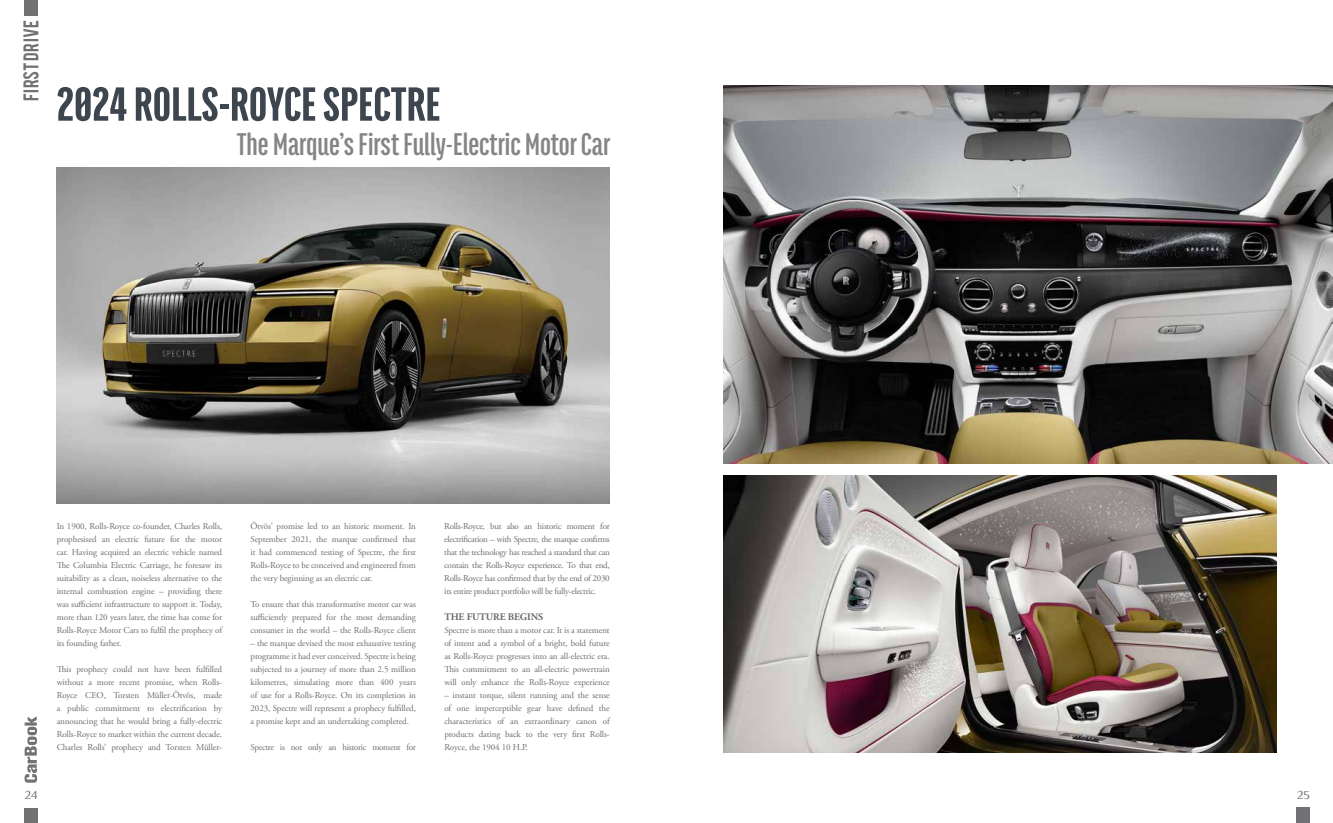
<style>
.page{position:relative;width:1333px;height:823px;background:#fff}
.page>*{position:absolute;margin:0;border:0;box-sizing:border-box;transform-origin:0 0}
.t1{font:900 52px "Titular";color:#3d454f}
.t2{font:700 34px "Titular";color:#858583}
.t3{font:16.7px "Bebas";letter-spacing:.02em;color:#717073}
.t4{font:12px "Philosopher";color:#717073}
.t5{font:700 10px "Adobe Garamond Pro";letter-spacing:-.01em;color:#6d6c6f}
.t6{font:9px/13px "Adobe Garamond Pro";letter-spacing:-.01em;color:#6d6c6f;text-align:justify}
.t7{font:9px "Adobe Garamond Pro";letter-spacing:-.03em;color:#6d6c6f}
</style>
<div class="page">
<svg style="left:25px;top:716px;width:12px;height:66px"></svg>
<div style="left:25px;top:807px;width:13px;height:15px;background:#717073"></div>
<div style="left:1296px;top:807px;width:14px;height:15px;background:#717073"></div>
<div style="left:25px;top:0;width:13px;height:15px;background:#717073"></div>
<img style="left:57px;top:167px;width:552px;height:336px">
<img style="left:723px;top:85px;width:609px;height:378px">
<img style="left:723px;top:475px;width:553px;height:276px">
<h3 class="t3" style="left:19px;top:101px;width:82px;rotate:-90deg">First Drive</h3>
<h1 class="t1" style="left:57px;top:77px;width:385px">2024 ROLLS-ROYCE SPECTRE</h1>
<h2 class="t2" style="left:237px;top:127px;width:375px">The Marque’s First Fully-Electric Motor Car</h2>
<p class="t6" style="left:57px;top:519px;width:167px">In 1900, Rolls-Royce co-founder, Charles Rolls, prophesised an electric future for the motor car. Having acquired an electric vehicle named The Columbia Electric Carriage, he foresaw its suitability as a clean, noiseless alternative to the internal combustion engine – providing there was sufficient infrastructure to support it. Today, more than 120 years later, the time has come for Rolls-Royce Motor Cars to fulfil the prophecy of its founding father.</p>
<p class="t6" style="left:57px;top:662px;width:167px">This prophecy could not have been fulfilled without a more recent promise, when Rolls-Royce CEO, Torsten Müller-Ötvös, made a public commitment to electrification by announcing that he would bring a fully-electric Rolls-Royce to market within the current decade.<br>Charles Rolls’ prophecy and Torsten Müller-</p>
<p class="t6" style="left:250px;top:519px;width:167px">Ötvös’ promise led to an historic moment. In September 2021, the marque confirmed that it had commenced testing of Spectre, the first Rolls-Royce to be conceived and engineered from the very beginning as an electric car.</p>
<p class="t6" style="left:250px;top:597px;width:167px">To ensure that this transformative motor car was sufficiently prepared for the most demanding consumer in the world – the Rolls-Royce client</p>
<p class="t6" style="left:250px;top:636px;width:167px">– the marque devised the most exhaustive testing programme it had ever conceived. Spectre is being subjected to a journey of more than 2.5 million kilometres, simulating more than 400 years of use for a Rolls-Royce. On its completion in 2023, Spectre will represent a prophecy fulfilled, a promise kept and an undertaking completed.</p>
<p class="t7" style="left:250px;top:741px;width:167px">Spectre is not only an historic moment for</p>
<p class="t6" style="left:444px;top:519px;width:167px">Rolls-Royce, but also an historic moment for electrification – with Spectre, the marque confirms that the technology has reached a standard that can contain the Rolls-Royce experience. To that end, Rolls-Royce has confirmed that by the end of 2030 its entire product portfolio will be fully-electric.</p>
<p class="t5" style="left:444px;top:610px;width:100px">THE FUTURE BEGINS</p>
<p class="t6" style="left:444px;top:623px;width:167px">Spectre is more than a motor car. It is a statement of intent and a symbol of a bright, bold future as Rolls-Royce progresses into an all-electric era.<br>This commitment to an all-electric powertrain will only enhance the Rolls-Royce experience</p>
<p class="t6" style="left:444px;top:688px;width:167px">– instant torque, silent running and the sense of one imperceptible gear have defined the characteristics of an extraordinary canon of products dating back to the very first Rolls-Royce, the 1904 10 H.P.</p>
<h3 class="t4" style="left:25px;top:788px;width:14px">24</h3>
<h3 class="t4" style="left:1296px;top:788px;width:14px">25</h3>
</div>
